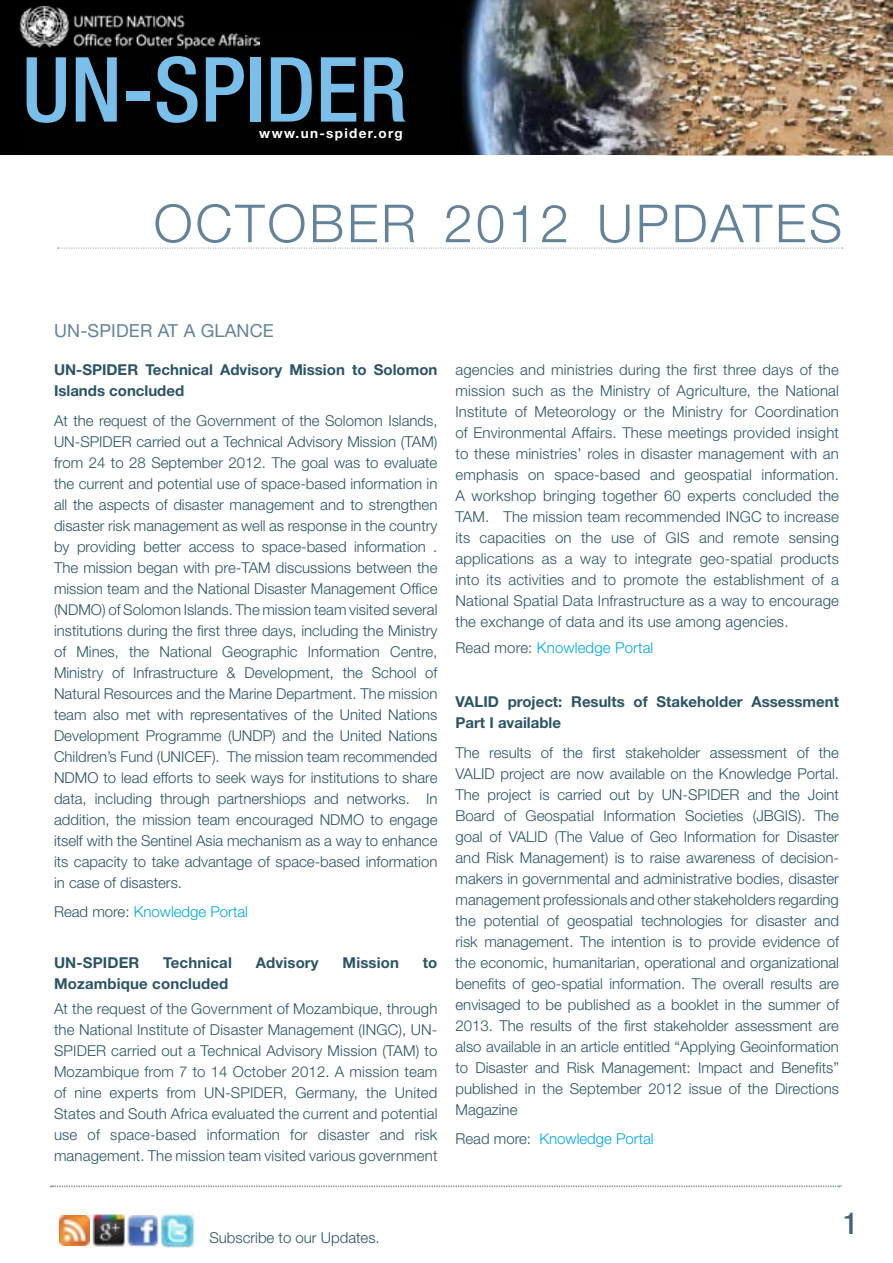
<style>
.page{position:relative;width:893px;height:1263px;background:#fff}
.page>*{position:absolute;margin:0;border:0;box-sizing:border-box;transform-origin:0 0}
.t1{font:500 condensed 90px "Helvetica Neue";color:#79bfea}
.t2{font:300 52.5px "Helvetica Neue";letter-spacing:.055em;color:#648399}
.t3{font:500 condensed 30px "Helvetica Neue";color:#496274}
.t4{font:18px "Helvetica Neue";letter-spacing:.01em;color:#648399}
.t5{font:300 15px/21px "Helvetica Neue";color:#2b5464;text-align:justify}
.t6{font:700 15px/21px "Helvetica Neue";color:#2b5464}
.t7{font:300 15px "Helvetica Neue";color:#00a7e1}
.t8{font:700 13.5px "Helvetica Neue";letter-spacing:.1em;color:#fff}
.s1{color:#2b5464}
</style>
<div class="page">
<img style="left:60px;top:1215px;width:29px;height:30px">
<img style="left:92px;top:1214px;width:33px;height:32px">
<img style="left:128px;top:1215px;width:31px;height:31px">
<img style="left:161px;top:1214px;width:34px;height:33px">
<div style="left:0;top:0;width:435px;height:155px;background:#000"></div>
<img style="left:435px;top:0;width:160px;height:155px">
<svg style="left:58px;top:248px;width:785px;height:1px"></svg>
<img style="left:595px;top:0;width:298px;height:155px">
<img style="left:19px;top:5px;width:241px;height:45px">
<svg style="left:51px;top:1186px;width:790px;height:1px"></svg>
<h1 class="t1" style="left:22px;top:36px;width:387px">UN-SPIDER</h1>
<p class="t8" style="left:259px;top:125px;width:145px">www.un-spider.org</p>
<h2 class="t2" style="left:154px;top:191px;width:79px">October</h2>
<h2 class="t2" style="left:444px;top:191px;width:227px">2012 Updates</h2>
<p class="t4" style="left:54px;top:320px;width:219px">UN-SPIDER AT A GLANCE</p>
<p class="t6" style="left:54px;top:359px;width:385px">UN-SPIDER Technical Advisory Mission to Solomon<br>Islands concluded</p>
<p class="t5" style="left:54px;top:410px;width:385px">At the request of the Government of the Solomon Islands, UN-SPIDER carried out a Technical Advisory Mission (TAM) from 24 to 28 September 2012. The goal was to evaluate the current and potential use of space-based information in all the aspects of disaster management and to strengthen disaster risk management as well as response in the country by providing better access to space-based information .<br>The mission began with pre-TAM discussions between the mission team and the National Disaster Management Office (NDMO) of Solomon Islands. The mission team visited several institutions during the first three days, including the Ministry of Mines, the National Geographic Information Centre, Ministry of Infrastructure &amp; Development, the School of Natural Resources and the Marine Department. The mission team also met with representatives of the United Nations Development Programme (UNDP) and the United Nations Children’s Fund (UNICEF). The mission team recommended NDMO to lead efforts to seek ways for institutions to share data, including through partnershiops and networks. In addition, the mission team encouraged NDMO to engage itself with the Sentinel Asia mechanism as a way to enhance its capacity to take advantage of space-based information in case of disasters.</p>
<p class="t7" style="left:54px;top:903px;width:195px"><span class="s1">Read more:</span> Knowledge Portal</p>
<p class="t6" style="left:54px;top:952px;width:87px">UN-SPIDER</p>
<p class="t6" style="left:163px;top:952px;width:70px">Technical</p>
<p class="t6" style="left:256px;top:952px;width:65px">Advisory</p>
<p class="t6" style="left:343px;top:952px;width:58px">Mission</p>
<p class="t6" style="left:423px;top:952px;width:16px">to</p>
<p class="t6" style="left:54px;top:973px;width:176px">Mozambique concluded</p>
<p class="t5" style="left:54px;top:998px;width:385px">At the request of the Government of Mozambique, through the National Institute of Disaster Management (INGC), UN-SPIDER carried out a Technical Advisory Mission (TAM) to Mozambique from 7 to 14 October 2012. A mission team of nine experts from UN-SPIDER, Germany, the United States and South Africa evaluated the current and potential use of space-based information for disaster and risk management. The mission team visited various government</p>
<p class="t5" style="left:455px;top:359px;width:385px">agencies and ministries during the first three days of the mission such as the Ministry of Agriculture, the National Institute of Meteorology or the Ministry for Coordination of Environmental Affairs. These meetings provided insight to these ministries’ roles in disaster management with an emphasis on space-based and geospatial information.<br>A workshop bringing together 60 experts concluded the TAM. The mission team recommended INGC to increase its capacities on the use of GIS and remote sensing applications as a way to integrate geo-spatial products into its activities and to promote the establishment of a National Spatial Data Infrastructure as a way to encourage the exchange of data and its use among agencies.</p>
<p class="t7" style="left:455px;top:638px;width:199px"><span class="s1">Read more:</span> Knowledge Portal</p>
<p class="t6" style="left:455px;top:691px;width:385px">VALID project: Results of Stakeholder Assessment<br>Part I available</p>
<p class="t5" style="left:455px;top:742px;width:385px">The results of the first stakeholder assessment of the VALID project are now available on the Knowledge Portal.<br>The project is carried out by UN-SPIDER and the Joint Board of Geospatial Information Societies (JBGIS). The goal of VALID (The Value of Geo Information for Disaster and Risk Management) is to raise awareness of decision&shy;makers in governmental and administrative bodies, disaster management professionals and other stakeholders regarding the potential of geospatial technologies for disaster and risk management. The intention is to provide evidence of the economic, humanitarian, operational and organizational benefits of geo-spatial information. The overall results are envisaged to be published as a booklet in the summer of 2013. The results of the first stakeholder assessment are also available in an article entitled “Applying Geoinformation to Disaster and Risk Management: Impact and Benefits” published in the September 2012 issue of the Directions Magazine</p>
<p class="t7" style="left:455px;top:1130px;width:200px"><span class="s1">Read more:</span> Knowledge Portal</p>
<p class="t5" style="left:209px;top:1227px;width:172px">Subscribe to our Updates.</p>
<h3 class="t3" style="left:843px;top:1206px;width:16px">1</h3>
</div>
